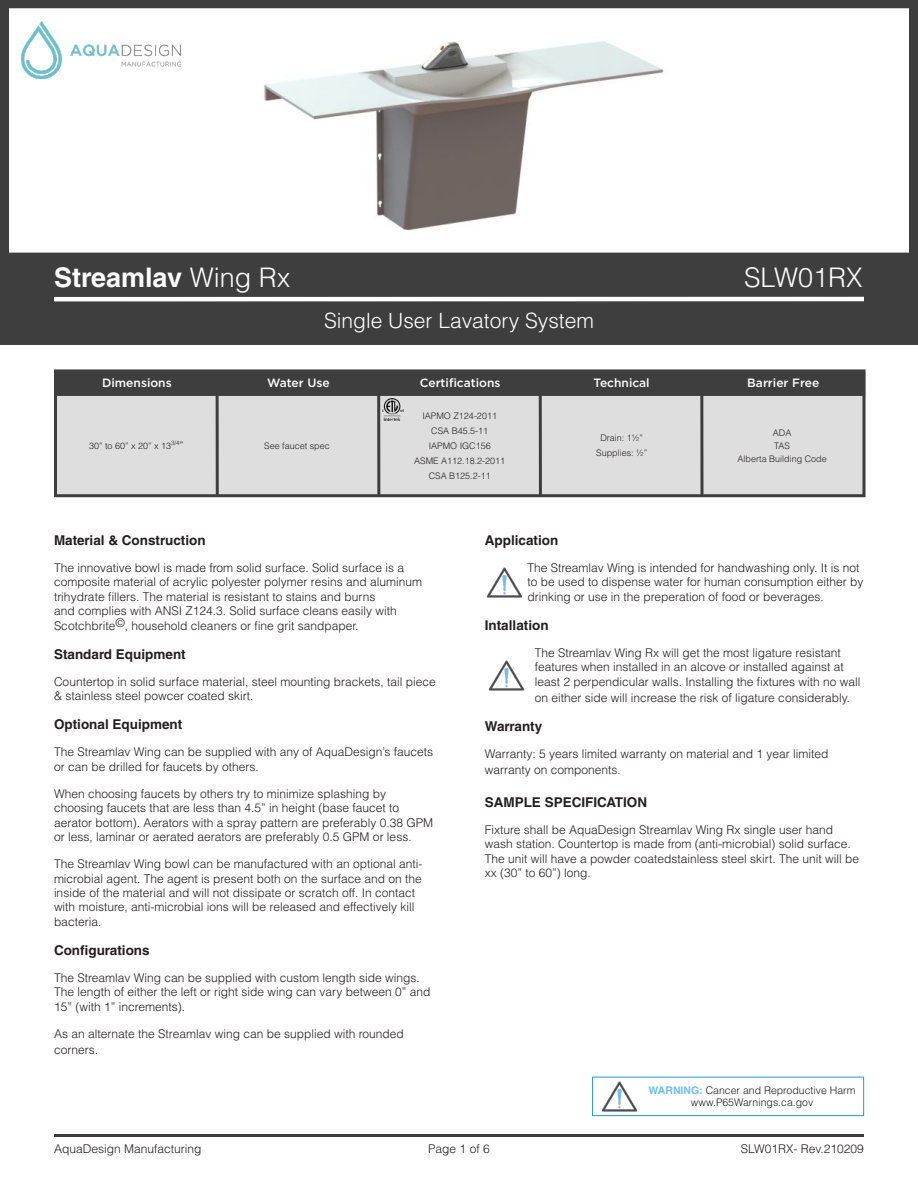
<style>
.page{position:relative;width:918px;height:1188px;background:#fff}
.page>*{position:absolute;margin:0;border:0;box-sizing:border-box;transform-origin:0 0}
.t1{font:700 27px "Helvetica LT Std";color:#fff}
.t2{font:300 27px "Helvetica LT Std";color:#fff}
.t3{font:300 21px "Helvetica LT Std";color:#fff}
.t4{font:700 13.5px "Helvetica LT Std";color:#231f20}
.t5{font:300 12px/14.4px "Helvetica LT Std";color:#231f20}
.t6{font:500 12px "Gotham";color:#fff}
.t7{font:300 10.5px "Helvetica LT Std";color:#231f20}
.t8{font:300 9px "Helvetica LT Std";color:#231f20}
.s1{font-weight:300}
.s2{font-size:10.5px}
.s3{font-weight:700;color:#6fbcf7}
</style>
<div class="page">
<img style="left:35px;top:41px;width:629px;height:190px">
<div style="left:0;top:0;width:918px;height:262px;border:9px solid #3e3e3f"></div>
<div style="left:0;top:256px;width:918px;height:89px;background:#3e3e3f"></div>
<hr style="left:54px;top:297px;width:810px;height:4px;background:#fff">
<hr style="left:54px;top:1134px;width:810px;height:3px;background:#3e3e3f">
<img style="left:21px;top:21px;width:160px;height:57px">
<img style="left:486px;top:567px;width:37px;height:31px">
<img style="left:488px;top:660px;width:37px;height:31px">
<img style="left:596px;top:1076px;width:46px;height:41px">
<div style="left:592px;top:1077px;width:272px;height:39px;border:1px solid #239cd8"></div>
<div style="left:54px;top:370px;width:812px;height:126px;background:#dedede;border:3px solid #3e3e3f"></div>
<hr style="left:216px;top:370px;width:3px;height:126px;background:#3e3e3f">
<hr style="left:539px;top:371px;width:3px;height:126px;background:#3e3e3f">
<svg style="left:700px;top:396px;width:4px;height:101px"></svg>
<hr style="left:377px;top:370px;width:3px;height:126px;background:#3e3e3f">
<div style="left:54px;top:370px;width:811px;height:26px;background:#3e3e3f"></div>
<img style="left:383px;top:398px;width:21px;height:23px">
<h1 class="t1" style="left:54px;top:261px;width:238px">Streamlav <span class="s1">Wing Rx</span></h1>
<h1 class="t2" style="left:744px;top:261px;width:120px">SLW01RX</h1>
<h2 class="t3" style="left:324px;top:308px;width:271px">Single User Lavatory System</h2>
<p class="t6" style="left:102px;top:375px;width:71px">Dimensions</p>
<p class="t6" style="left:267px;top:375px;width:64px">Water Use</p>
<p class="t6" style="left:420px;top:375px;width:82px">Certifications</p>
<p class="t6" style="left:594px;top:375px;width:58px">Technical</p>
<p class="t6" style="left:747px;top:375px;width:73px">Barrier Free</p>
<p class="t8" style="left:89px;top:440px;width:96px">30” to 60” x 20” x 13<sup>3/4</sup><span class="s2">”</span></p>
<p class="t8" style="left:264px;top:440px;width:67px">See faucet spec</p>
<p class="t8" style="left:422px;top:410px;width:76px">IAPMO Z124-2011</p>
<p class="t8" style="left:431px;top:425px;width:59px">CSA B45.5-11</p>
<p class="t8" style="left:429px;top:440px;width:64px">IAPMO IGC156</p>
<p class="t8" style="left:414px;top:455px;width:93px">ASME A112.18.2-2011</p>
<p class="t8" style="left:429px;top:470px;width:64px">CSA B125.2-11</p>
<p class="t8" style="left:600px;top:432px;width:44px">Drain: 11/2”</p>
<p class="t8" style="left:596px;top:447px;width:53px">Supplies: 1/2”</p>
<p class="t8" style="left:773px;top:427px;width:20px">ADA</p>
<p class="t8" style="left:774px;top:440px;width:17px">TAS</p>
<p class="t8" style="left:738px;top:453px;width:91px">Alberta Building Code</p>
<p class="t4" style="left:54px;top:532px;width:153px">Material &amp; Construction</p>
<p class="t5" style="left:54px;top:560px;width:370px">The innovative bowl is made from solid surface. Solid surface is a composite material of acrylic polyester polymer resins and aluminum trihydrate fillers. The material is resistant to stains and burns<br>and complies with ANSI Z124.3. Solid surface cleans easily with Scotchbrite©, household cleaners or fine grit sandpaper.</p>
<p class="t4" style="left:54px;top:646px;width:133px">Standard Equipment</p>
<p class="t5" style="left:54px;top:674px;width:383px">Countertop in solid surface material, steel mounting brackets, tail piece &amp; stainless steel powcer coated skirt.</p>
<p class="t4" style="left:54px;top:716px;width:130px">Optional Equipment</p>
<p class="t5" style="left:54px;top:745px;width:381px">The Streamlav Wing can be supplied with any of AquaDesign’s faucets or can be drilled for faucets by others.</p>
<p class="t5" style="left:54px;top:786px;width:381px">When choosing faucets by others try to minimize splashing by choosing faucets that are less than 4.5” in height (base faucet to aerator bottom). Aerators with a spray pattern are preferably 0.38 GPM or less, laminar or aerated aerators are preferably 0.5 GPM or less.</p>
<p class="t5" style="left:54px;top:857px;width:370px">The Streamlav Wing bowl can be manufactured with an optional anti&shy;microbial agent. The agent is present both on the surface and on the inside of the material and will not dissipate or scratch off. In contact with moisture, anti-microbial ions will be released and effectively kill bacteria.</p>
<p class="t4" style="left:54px;top:942px;width:97px">Configurations</p>
<p class="t5" style="left:54px;top:970px;width:378px">The Streamlav Wing can be supplied with custom length side wings.<br>The length of either the left or right side wing can vary between 0” and<br>15” (with 1” increments).</p>
<p class="t5" style="left:54px;top:1025px;width:351px;line-height:16.2px">As an alternate the Streamlav wing can be supplied with rounded corners.</p>
<p class="t4" style="left:485px;top:532px;width:75px">Application</p>
<p class="t5" style="left:527px;top:560px;width:338px">The Streamlav Wing is intended for handwashing only. It is not to be used to dispense water for human consumption either by drinking or use in the preperation of food or beverages.</p>
<p class="t4" style="left:485px;top:617px;width:65px">Intallation</p>
<p class="t5" style="left:535px;top:645px;width:327px">The Streamlav Wing Rx will get the most ligature resistant features when installed in an alcove or installed against at least 2 perpendicular walls. Installing the fixtures with no wall</p>
<p class="t5" style="left:535px;top:690px;width:317px">on either side will increase the risk of ligature considerably.</p>
<p class="t4" style="left:485px;top:718px;width:59px">Warranty</p>
<p class="t5" style="left:485px;top:746px;width:345px;line-height:16.2px">Warranty: 5 years limited warranty on material and 1 year limited warranty on components.</p>
<p class="t4" style="left:485px;top:794px;width:164px">SAMPLE SPECIFICATION</p>
<p class="t5" style="left:485px;top:822px;width:376px">Fixture shall be AquaDesign Streamlav Wing Rx single user hand wash station. Countertop is made from (anti-microbial) solid surface.<br>The unit will have a powder coatedstainless steel skirt. The unit will be xx (30” to 60”) long.</p>
<p class="t7" style="left:649px;top:1084px;width:209px"><span class="s3">WARNING:</span> Cancer and Reproductive Harm</p>
<p class="t7" style="left:691px;top:1096px;width:124px">www.P65Warnings.ca.gov</p>
<p class="t5" style="left:54px;top:1141px;width:149px">AquaDesign Manufacturing</p>
<p class="t5" style="left:428px;top:1141px;width:63px">Page 1 of 6</p>
<p class="t5" style="left:741px;top:1141px;width:125px">SLW01RX- Rev.210209</p>
</div>
